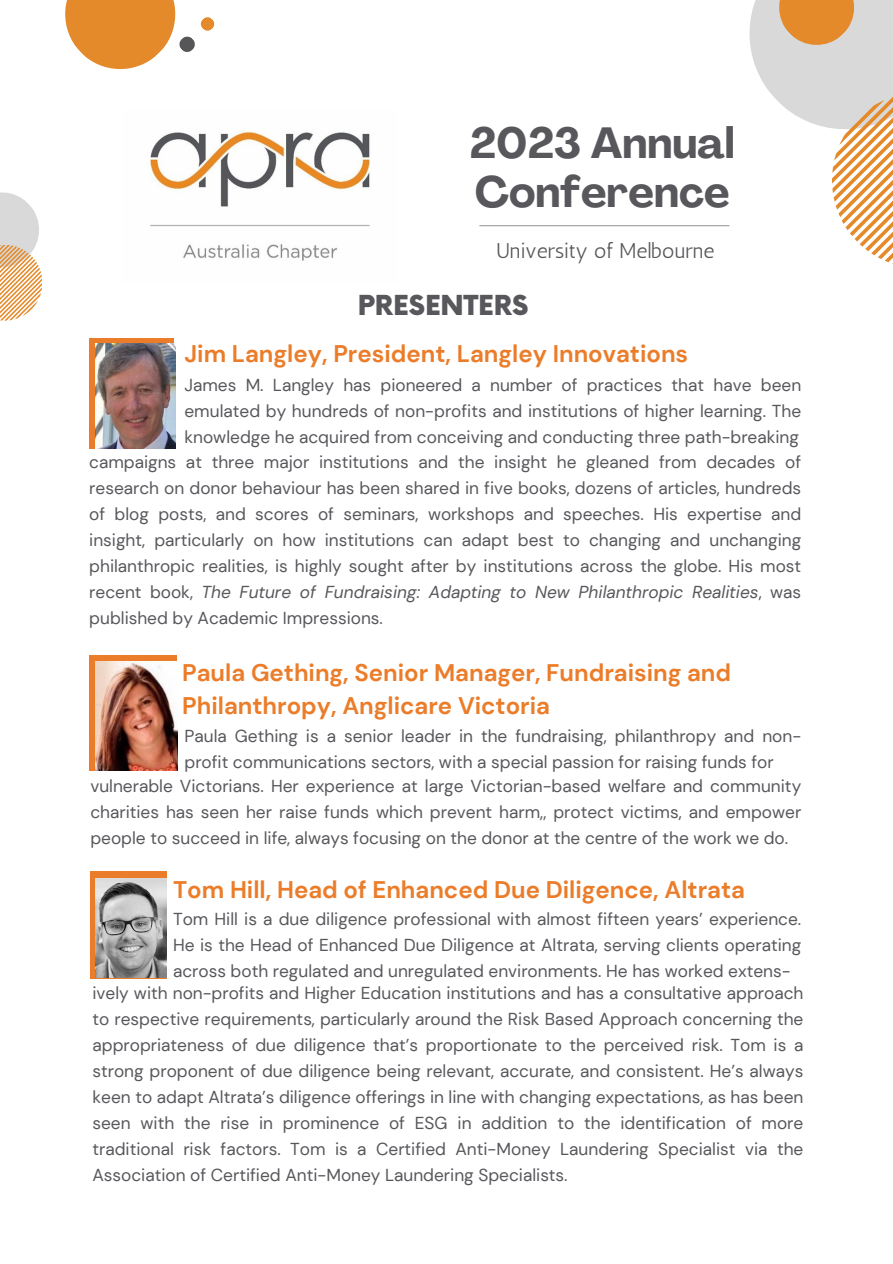
<style>
.page{position:relative;width:893px;height:1264px;background:#fff}
.page>*{position:absolute;margin:0;border:0;box-sizing:border-box;transform-origin:0 0}
.t1{font:700 43.05px/49.5px "Agrandir";color:#58575c}
.t2{font:900 26.85px "Now";color:#58575c}
.t3{font:700 24px/32.5px "DM Sans";color:#eb7d2a}
.t4{font:21.3px "Antic";color:#565659}
.t5{font:17.25px/25.8px "DM Sans";color:#58575c;text-align:justify}
.s1{font-style:italic}
</style>
<div class="page">
<svg style="left:65px;top:0;width:150px;height:70px"></svg>
<svg style="left:749px;top:0;width:143px;height:128px"></svg>
<svg style="left:831px;top:93px;width:61px;height:170px"></svg>
<svg style="left:0;top:192px;width:39px;height:53px"></svg>
<svg style="left:0;top:245px;width:42px;height:75px"></svg>
<img style="left:149px;top:131px;width:221px;height:130px">
<hr style="left:479px;top:225px;width:250px;height:1px;background:#9e9e9f">
<div style="left:89px;top:338px;width:85px;height:110px;background:#eb7d2a"></div>
<img style="left:95px;top:344px;width:80px;height:104px">
<div style="left:89px;top:655px;width:88px;height:115px;background:#eb7d2a"></div>
<img style="left:95px;top:661px;width:82px;height:109px">
<div style="left:90px;top:871px;width:76px;height:107px;background:#eb7d2a"></div>
<img style="left:96px;top:878px;width:70px;height:99px">
<p class="t1" style="left:469px;top:122px;width:267px">2023 Annual<br>Conference</p>
<p class="t4" style="left:496px;top:238px;width:220px">University of Melbourne</p>
<p class="t2" style="left:358px;top:291px;width:172px">PRESENTERS</p>
<p class="t3" style="left:184px;top:337px;width:505px">Jim Langley, President, Langley Innovations</p>
<p class="t5" style="left:184px;top:372px;width:618px">James M. Langley has pioneered a number of practices that have been emulated by hundreds of non-profits and institutions of higher learning. The knowledge he acquired from conceiving and conducting three path-breaking</p>
<p class="t5" style="left:89px;top:449px;width:713px">campaigns at three major institutions and the insight he gleaned from decades of research on donor behaviour has been shared in five books, dozens of articles, hundreds of blog posts, and scores of seminars, workshops and speeches. His expertise and insight, particularly on how institutions can adapt best to changing and unchanging philanthropic realities, is highly sought after by institutions across the globe. His most recent book, <span class="s1">The Future of Fundraising: Adapting to New Philanthropic Realities</span>, was published by Academic Impressions.</p>
<p class="t3" style="left:182px;top:656px;width:550px">Paula Gething, Senior Manager, Fundraising and<br>Philanthropy, Anglicare Victoria</p>
<p class="t5" style="left:184px;top:723px;width:618px">Paula Gething is a senior leader in the fundraising, philanthropy and non&shy;profit communications sectors, with a special passion for raising funds for</p>
<p class="t5" style="left:90px;top:773px;width:712px">vulnerable Victorians. Her experience at large Victorian-based welfare and community charities has seen her raise funds which prevent harm,, protect victims, and empower people to succeed in life, always focusing on the donor at the centre of the work we do.</p>
<p class="t3" style="left:173px;top:873px;width:573px">Tom Hill, Head of Enhanced Due Diligence, Altrata</p>
<p class="t5" style="left:173px;top:906px;width:629px">Tom Hill is a due diligence professional with almost fifteen years’ experience.<br>He is the Head of Enhanced Due Diligence at Altrata, serving clients operating across both regulated and unregulated environments. He has worked extens-</p>
<p class="t5" style="left:92px;top:980px;width:712px">ively with non-profits and Higher Education institutions and has a consultative approach to respective requirements, particularly around the Risk Based Approach concerning the appropriateness of due diligence that’s proportionate to the perceived risk. Tom is a strong proponent of due diligence being relevant, accurate, and consistent. He’s always keen to adapt Altrata’s diligence offerings in line with changing expectations, as has been seen with the rise in prominence of ESG in addition to the identification of more traditional risk factors. Tom is a Certified Anti-Money Laundering Specialist via the Association of Certified Anti-Money Laundering Specialists.</p>
</div>
